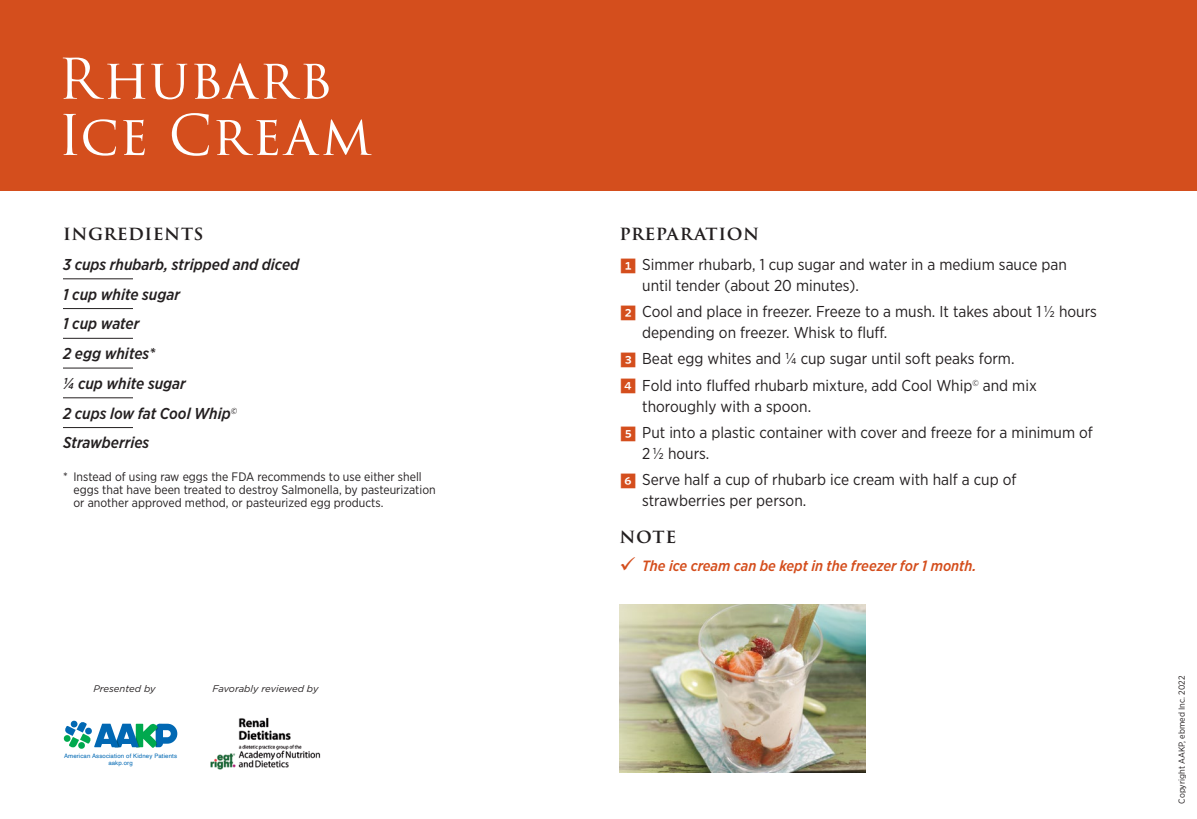
<style>
.page{position:relative;width:1197px;height:819px;background:#fff}
.page>*{position:absolute;margin:0;border:0;box-sizing:border-box;transform-origin:0 0}
.t1{font:54.43px/56.4px "Trajan Pro 3";letter-spacing:.025em;color:#fff}
.L1_Ingrediants{font:600 19.25px "Trajan Pro 3";letter-spacing:.025em;color:#231f20}
.t2{font:15.75px/21px "Gotham Narrow";color:#231f20}
.Recipe{font:italic 500 15.75px "Gotham Narrow";color:#231f20}
.Recipe_Last{font:italic 500 15.75px "Gotham Narrow";color:#231f20}
.t3{font:italic 500 14.88px "Gotham Narrow";color:#d44e1d}
.Note{font:12.25px/13.1px "Gotham Narrow";color:#231f20}
.t4{font:italic 9.62px "Gotham";color:#231f20}
.t5{font:8.75px "Gotham Narrow";color:#231f20}
.t6{font:6.12px/7.4px "Helvetica";letter-spacing:.02em;color:#0168b3;text-align:center}
.s1{font-family:"Whitney Index Black Square Bd";font-size:17.5px;color:#d44e1d}
</style>
<div class="page">
<img style="left:210px;top:717px;width:111px;height:52px">
<div style="left:0;top:0;width:1197px;height:190px;background:#d44e1d"></div>
<svg style="left:63px;top:279px;width:70px;height:1px"></svg>
<svg style="left:63px;top:308px;width:70px;height:1px"></svg>
<svg style="left:63px;top:338px;width:70px;height:1px"></svg>
<svg style="left:63px;top:368px;width:70px;height:1px"></svg>
<svg style="left:63px;top:398px;width:70px;height:1px"></svg>
<svg style="left:63px;top:427px;width:70px;height:1px"></svg>
<img style="left:620px;top:604px;width:246px;height:169px">
<svg style="left:63px;top:720px;width:114px;height:29px"></svg>
<p class="t1" style="left:58px;top:53px;width:315px">Rhubarb<br>Ice Cream</p>
<p class="L1_Ingrediants" style="left:63px;top:219px;width:142px">INGREDIENTS</p>
<p class="L1_Ingrediants" style="left:620px;top:219px;width:141px">PREPARATION</p>
<p class="t2" style="left:642px;top:253px;width:426px;text-indent:-23px"><span class="s1">1</span> Simmer rhubarb, 1 cup sugar and water in a medium sauce pan until tender (about 20 minutes).</p>
<p class="t2" style="left:642px;top:301px;width:456px;text-indent:-23px"><span class="s1">2</span> Cool and place in freezer. Freeze to a mush. It takes about 11/2 hours depending on freezer. Whisk to fluff.</p>
<p class="t2" style="left:620px;top:348px;width:397px"><span class="s1">3</span> Beat egg whites and 1/4 cup sugar until soft peaks form.</p>
<p class="t2" style="left:642px;top:374px;width:396px;text-indent:-23px"><span class="s1">4</span> Fold into fluffed rhubarb mixture, add Cool Whip<sup>©</sup> and mix thoroughly with a spoon.</p>
<p class="t2" style="left:642px;top:421px;width:452px;text-indent:-23px"><span class="s1">5</span> Put into a plastic container with cover and freeze for a minimum of<br>21/2 hours.</p>
<p class="t2" style="left:642px;top:469px;width:376px;text-indent:-23px"><span class="s1">6</span> Serve half a cup of rhubarb ice cream with half a cup of strawberries per person.</p>
<p class="L1_Ingrediants" style="left:620px;top:522px;width:58px">NOTE</p>
<p class="t3" style="left:642px;top:556px;width:336px">The ice cream can be kept in the freezer for 1 month.</p>
<p class="Recipe" style="left:63px;top:254px;width:238px">3 cups rhubarb, stripped and diced</p>
<p class="Recipe" style="left:63px;top:284px;width:119px">1 cup white sugar</p>
<p class="Recipe" style="left:63px;top:314px;width:78px">1 cup water</p>
<p class="Recipe" style="left:63px;top:344px;width:94px">2 egg whites*</p>
<p class="Recipe" style="left:63px;top:373px;width:124px">1/4 cup white sugar</p>
<p class="Recipe" style="left:63px;top:403px;width:176px">2 cups low fat Cool Whip<sup>©</sup></p>
<p class="Recipe_Last" style="left:63px;top:433px;width:88px">Strawberries</p>
<p class="Note" style="left:74px;top:470px;width:364px;text-indent:-10px">* Instead of using raw eggs the FDA recommends to use either shell eggs that have been treated to destroy Salmonella, by pasteurization or another approved method, or pasteurized egg products.</p>
<p class="t4" style="left:93px;top:683px;width:64px">Presented by</p>
<p class="t4" style="left:213px;top:682px;width:108px">Favorably reviewed by</p>
<p class="t6" style="left:64px;top:752px;width:115px">American Association of Kidney Patients aakp.org</p>
<p class="t5" style="left:1176px;top:804px;width:129px;rotate:-90deg">Copyright AAKP, ebmed Inc. 2022</p>
</div>
